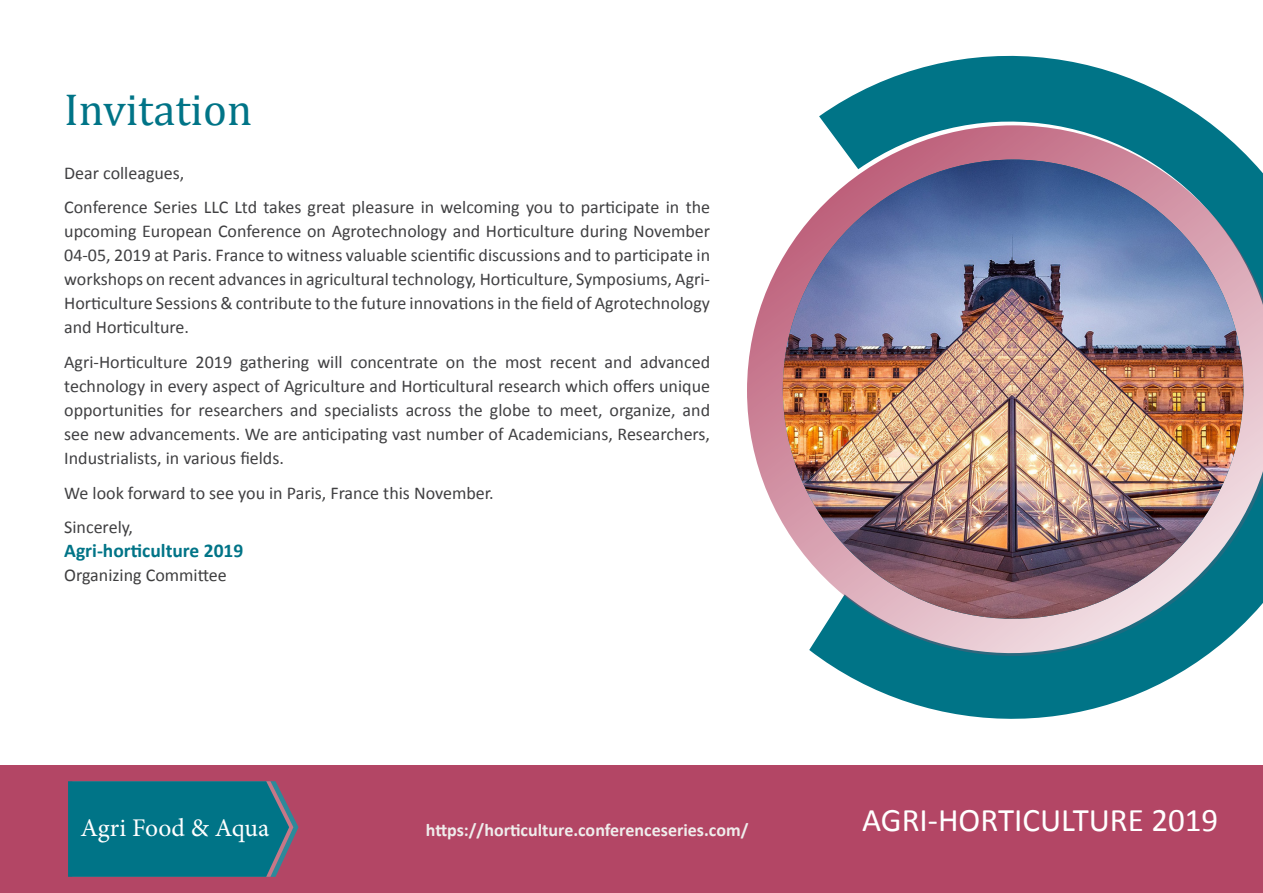
<style>
.page{position:relative;width:1263px;height:893px;background:#fff}
.page>*{position:absolute;margin:0;border:0;box-sizing:border-box;transform-origin:0 0}
.t1{font:45px "Cambria";color:#007487}
.t2{font:33px "Calibri";color:#fff}
.t3{font:25.5px "Minion Pro";letter-spacing:.005em;color:#fff}
.t4{font:700 19.5px "Calibri";color:#007487}
.t5{font:18px/24px "Calibri";color:#404042;text-align:justify}
.t6{font:700 18px "Calibri";color:#efedec}
.t7{font:18px "Calibri";color:#3e3e3f}
</style>
<div class="page">
<div style="left:0;top:765px;width:1263px;height:128px;background:#b34665"></div>
<svg style="left:68px;top:781px;width:230px;height:96px;background:#0c7286"></svg>
<svg style="left:817px;top:55px;width:396px;height:664px;fill:#007487"></svg>
<svg style="left:747px;top:125px;width:516px;height:531px"></svg>
<img style="left:783px;top:160px;width:460px;height:459px">
<p class="t1" style="left:64px;top:83px;width:189px">Invitation</p>
<p class="t5" style="left:64px;top:161px;width:122px">Dear colleagues,</p>
<p class="t5" style="left:64px;top:195px;width:647px">Conference Series LLC Ltd takes great pleasure in welcoming you to participate in the upcoming European Conference on Agrotechnology and Horticulture during November 04-05, 2019 at Paris. France to witness valuable scientific discussions and to participate in workshops on recent advances in agricultural technology, Horticulture, Symposiums, Agri-Horticulture Sessions &amp; contribute to the future innovations in the field of Agrotechnology and Horticulture.</p>
<p class="t5" style="left:64px;top:350px;width:647px">Agri-Horticulture 2019 gathering will concentrate on the most recent and advanced technology in every aspect of Agriculture and Horticultural research which offers unique opportunities for researchers and specialists across the globe to meet, organize, and see new advancements. We are anticipating vast number of Academicians, Researchers, Industrialists, in various fields.</p>
<p class="t5" style="left:64px;top:481px;width:431px">We look forward to see you in Paris, France this November.</p>
<p class="t5" style="left:64px;top:515px;width:70px">Sincerely,</p>
<p class="t4" style="left:64px;top:538px;width:181px">Agri-horticulture 2019</p>
<p class="t7" style="left:64px;top:564px;width:164px">Organizing Committee</p>
<h3 class="t3" style="left:80px;top:810px;width:190px">Agri Food &amp; Aqua</h3>
<p class="t6" style="left:426px;top:818px;width:324px">https://horticulture.conferenceseries.com/</p>
<h2 class="t2" style="left:862px;top:799px;width:358px">AGRI-HORTICULTURE 2019</h2>
</div>
